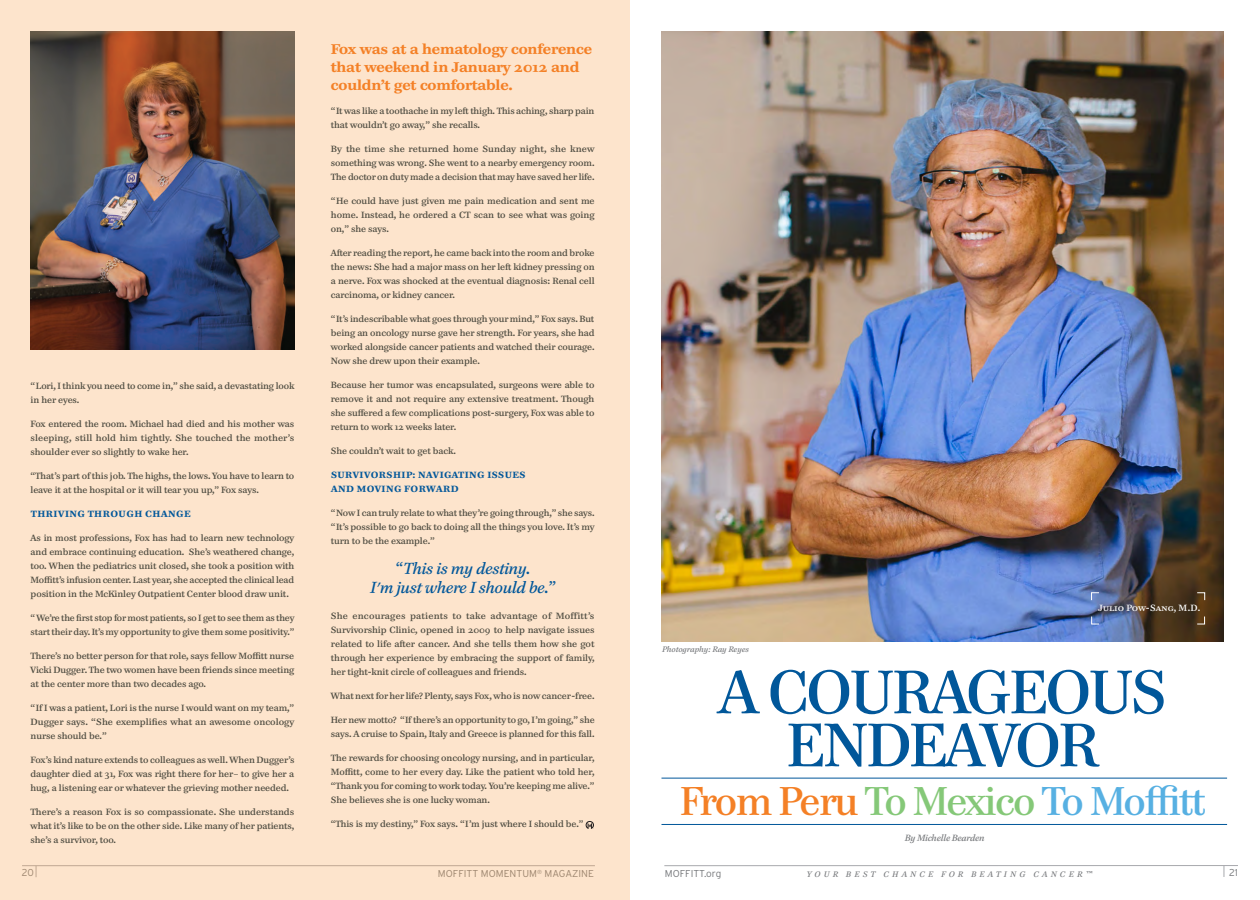
<style>
.page{position:relative;width:1260px;height:900px;background:#fff}
.page>*{position:absolute;margin:0;border:0;box-sizing:border-box;transform-origin:0 0}
.t1{font:61px/53px "Paperback 24";letter-spacing:-.02em;color:#01579a;text-align:center}
.t2{font:40px "Paperback 24";letter-spacing:-.03em;color:#57b0e2}
.t3{font:italic 16px/19px "Paperback 12";letter-spacing:-.01em;color:#01579a;text-align:center}
.t4{font:700 14px/18px "Paperback 9";letter-spacing:-.01em;color:#f48026}
.t5{font:300 10px "Interstate";color:#76787b}
.t6{font:9px/14px "Paperback 9";letter-spacing:-.01em;color:#4c4a3f;text-align:justify}
.t7{font:700 9px/14px "Paperback 9";letter-spacing:.05em;color:#01579a}
.t8{font:9px "Paperback 9";letter-spacing:-.01em;color:#fff}
.Body_Copy{font:italic 9px "Paperback 12";letter-spacing:-.01em;color:#76787b}
.t9{font:italic 8px "Paperback 12";letter-spacing:.42em;color:#76787b}
.t10{font:italic 8px "Paperback 12";letter-spacing:.005em;color:#76787b}
.s1{color:#f48026}
.s2{color:#85c878}
</style>
<div class="page">
<hr style="left:664px;top:865px;width:574px;height:1px;background:#a8a9ad">
<div style="left:0;top:0;width:630px;height:900px;background:#fde4cc"></div>
<img style="left:662px;top:32px;width:562px;height:610px">
<hr style="left:662px;top:778px;width:565px;height:1px;background:#01579a">
<hr style="left:662px;top:824px;width:565px;height:1px;background:#01579a">
<svg style="left:1091px;top:592px;width:9px;height:9px"></svg>
<svg style="left:1091px;top:616px;width:9px;height:9px"></svg>
<svg style="left:1196px;top:592px;width:9px;height:9px"></svg>
<svg style="left:1196px;top:616px;width:9px;height:9px"></svg>
<svg style="left:586px;top:821px;width:8px;height:8px"></svg>
<img style="left:31px;top:32px;width:263px;height:317px">
<p class="t6" style="left:31px;top:379px;width:265px">“Lori, I think you need to come in,” she said, a devastating look in her eyes.</p>
<p class="t6" style="left:31px;top:417px;width:265px">Fox entered the room. Michael had died and his mother was sleeping, still hold him tightly. She touched the mother’s shoulder ever so slightly to wake her.</p>
<p class="t6" style="left:31px;top:469px;width:265px">“That’s part of this job. The highs, the lows. You have to learn to leave it at the hospital or it will tear you up,” Fox says.</p>
<p class="t7" style="left:31px;top:507px;width:161px">THRIVING THROUGH CHANGE</p>
<p class="t6" style="left:31px;top:531px;width:265px">As in most professions, Fox has had to learn new technology and embrace continuing education. She’s weathered change, too. When the pediatrics unit closed, she took a position with Moffitt’s infusion center. Last year, she accepted the clinical lead position in the McKinley Outpatient Center blood draw unit.</p>
<p class="t6" style="left:31px;top:611px;width:265px">“ We’re the first stop for most patients, so I get to see them as they start their day. It’s my opportunity to give them some positivity.”</p>
<p class="t6" style="left:31px;top:649px;width:265px">There’s no better person for that role, says fellow Moffitt nurse Vicki Dugger. The two women have been friends since meeting at the center more than two decades ago.</p>
<p class="t6" style="left:31px;top:701px;width:265px">“If I was a patient, Lori is the nurse I would want on my team,” Dugger says. “She exemplifies what an awesome oncology nurse should be.”</p>
<p class="t6" style="left:31px;top:753px;width:265px">Fox’s kind nature extends to colleagues as well. When Dugger’s daughter died at 31, Fox was right there for her– to give her a hug, a listening ear or whatever the grieving mother needed.</p>
<p class="t6" style="left:31px;top:805px;width:265px">There’s a reason Fox is so compassionate. She understands what it’s like to be on the other side. Like many of her patients, she’s a survivor, too.</p>
<p class="t4" style="left:331px;top:40px;width:263px">Fox was at a hematology conference that weekend in January 2012 and couldn’t get comfortable.</p>
<p class="t6" style="left:331px;top:103px;width:265px">“It was like a toothache in my left thigh. This aching, sharp pain that wouldn’t go away,” she recalls.</p>
<p class="t6" style="left:331px;top:141px;width:266px">By the time she returned home Sunday night, she knew something was wrong. She went to a nearby emergency room.<br>The doctor on duty made a decision that may have saved her life.</p>
<p class="t6" style="left:331px;top:193px;width:265px">“He could have just given me pain medication and sent me home. Instead, he ordered a CT scan to see what was going on,” she says.</p>
<p class="t6" style="left:331px;top:245px;width:265px">After reading the report, he came back into the room and broke the news: She had a major mass on her left kidney pressing on a nerve. Fox was shocked at the eventual diagnosis: Renal cell carcinoma, or kidney cancer.</p>
<p class="t6" style="left:331px;top:311px;width:265px">“It’s indescribable what goes through your mind,” Fox says. But being an oncology nurse gave her strength. For years, she had worked alongside cancer patients and watched their courage.<br>Now she drew upon their example.</p>
<p class="t6" style="left:331px;top:377px;width:265px">Because her tumor was encapsulated, surgeons were able to remove it and not require any extensive treatment. Though she suffered a few complications post-surgery, Fox was able to return to work 12 weeks later.</p>
<p class="t6" style="left:331px;top:443px;width:127px">She couldn’t wait to get back.</p>
<p class="t7" style="left:331px;top:467px;width:196px">SURVIVORSHIP: NAVIGATING ISSUES<br>AND MOVING FORWARD</p>
<p class="t6" style="left:331px;top:505px;width:265px">“Now I can truly relate to what they’re going through,” she says. “It’s possible to go back to doing all the things you love. It’s my turn to be the example.”</p>
<p class="t3" style="left:371px;top:559px;width:186px">“ This is my destiny.<br>I'm just where I should be.”</p>
<p class="t6" style="left:331px;top:609px;width:265px">She encourages patients to take advantage of Moffitt’s Survivorship Clinic, opened in 2009 to help navigate issues related to life after cancer. And she tells them how she got through her experience by embracing the support of family, her tight-knit circle of colleagues and friends.</p>
<p class="t6" style="left:331px;top:689px;width:265px">What next for her life? Plenty, says Fox, who is now cancer-free.</p>
<p class="t6" style="left:331px;top:713px;width:265px">Her new motto? “If there’s an opportunity to go, I’m going,” she says. A cruise to Spain, Italy and Greece is planned for this fall.</p>
<p class="t6" style="left:331px;top:751px;width:265px">The rewards for choosing oncology nursing, and in particular, Moffitt, come to her every day. Like the patient who told her, “Thank you for coming to work today. You’re keeping me alive.” She believes she is one lucky woman.</p>
<p class="t6" style="left:331px;top:817px;width:254px">“This is my destiny,” Fox says. “I’m just where I should be.”</p>
<p class="t10" style="left:662px;top:644px;width:88px">Photography: Ray Reyes</p>
<p class="t8" style="left:1098px;top:602px;width:103px">Julio Pow-Sang, M.D.</p>
<p class="t1" style="left:720px;top:666px;width:447px">A COURAGEOUS<br>ENDEAVOR</p>
<p class="t2" style="left:680px;top:778px;width:527px"><span class="s1">From Peru</span> <span class="s2">To Mexico</span> To Moffitt</p>
<p class="Body_Copy" style="left:905px;top:833px;width:81px">By Michelle Bearden</p>
<p class="t5" style="left:22px;top:867px;width:13px">20</p>
<p class="t5" style="left:665px;top:868px;width:58px">MOFFITT.org</p>
<p class="t9" style="left:807px;top:870px;width:287px">YOUR BEST CHANCE FOR BEATING CANCER™</p>
<p class="t5" style="left:1229px;top:867px;width:10px">21</p>
<p class="t5" style="left:438px;top:868px;width:158px">MOFFITT MOMENTUM<sup>®</sup> MAGAZINE</p>
</div>
